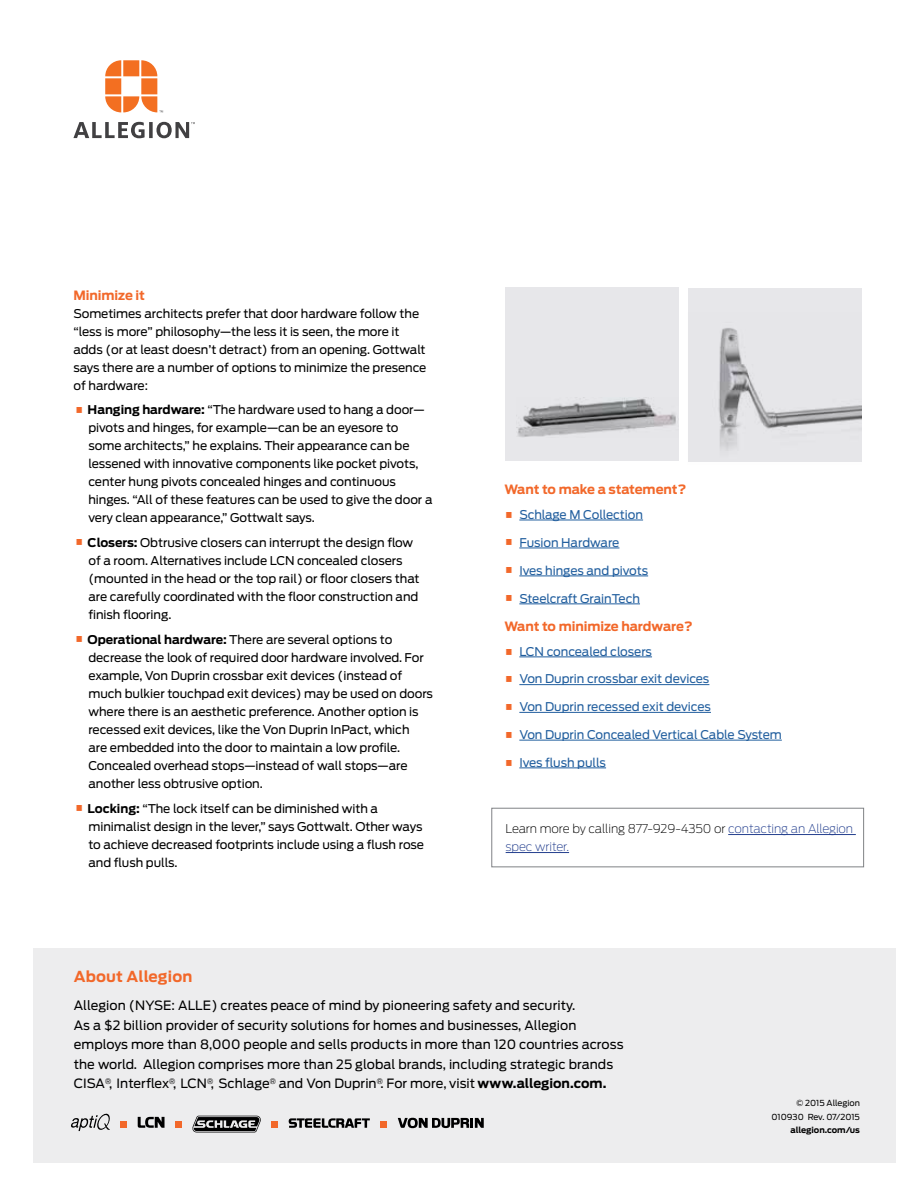
<style>
.page{position:relative;width:918px;height:1188px;background:#fff}
.page>*{position:absolute;margin:0;border:0;box-sizing:border-box;transform-origin:0 0}
.t1{font:33px/27.8px "Antenna";color:#f2682a;text-align:justify}
.t2{font:700 15px "Antenna";letter-spacing:.01em;color:#f2682a}
.t3{font:12.75px/19.5px "Antenna";letter-spacing:.005em;color:#000}
.t4{font:700 12.75px "Antenna";letter-spacing:-.005em;color:#f2682a}
.t5{font:12px/18px "Antenna";letter-spacing:-.005em;color:#000}
.t6{font:12px "Antenna";letter-spacing:-.005em;color:#215e9e}
.t7{font:200 12px/18px "Antenna";letter-spacing:-.01em;color:#000}
.t8{font:8.25px/13.5px "Antenna";color:#000;text-align:right}
.t9{font:700 8.25px "Antenna";color:#000}
.s1{font-size:33px;color:#f2682a}
.s2{font-weight:700}
.s3{color:#25408f}
</style>
<div class="page">
<svg style="left:105px;top:60px;width:58px;height:52px"></svg>
<svg style="left:73px;top:122px;width:122px;height:16px"></svg>
<div style="left:33px;top:948px;width:863px;height:214px;background:#ededee"></div>
<svg style="left:138px;top:1117px;width:27px;height:11px"></svg>
<div style="left:120px;top:1121px;width:7px;height:7px;background:#f2682a"></div>
<div style="left:175px;top:1121px;width:7px;height:7px;background:#f2682a"></div>
<svg style="left:398px;top:1118px;width:86px;height:11px"></svg>
<svg style="left:192px;top:1116px;width:69px;height:17px"></svg>
<svg style="left:71px;top:1113px;width:39px;height:19px"></svg>
<svg style="left:289px;top:1118px;width:81px;height:10px"></svg>
<div style="left:271px;top:1121px;width:7px;height:7px;background:#f2682a"></div>
<div style="left:380px;top:1121px;width:7px;height:7px;background:#f2682a"></div>
<hr style="left:519px;top:520px;width:124px;height:1px;background:#215e9e">
<hr style="left:519px;top:548px;width:100px;height:1px;background:#215e9e">
<hr style="left:519px;top:576px;width:129px;height:1px;background:#215e9e">
<hr style="left:519px;top:604px;width:121px;height:1px;background:#215e9e">
<hr style="left:519px;top:657px;width:133px;height:1px;background:#215e9e">
<hr style="left:519px;top:684px;width:190px;height:1px;background:#215e9e">
<hr style="left:519px;top:712px;width:192px;height:1px;background:#215e9e">
<hr style="left:519px;top:740px;width:263px;height:1px;background:#215e9e">
<hr style="left:519px;top:768px;width:87px;height:1px;background:#215e9e">
<div style="left:688px;top:288px;width:174px;height:174px;background:#e7e7ea"></div>
<img style="left:718px;top:328px;width:144px;height:123px">
<div style="left:505px;top:287px;width:174px;height:174px;background:#e7e7ea"></div>
<img style="left:516px;top:398px;width:160px;height:39px">
<hr style="left:728px;top:834px;width:128px;height:1px;background:#25408f">
<hr style="left:506px;top:852px;width:63px;height:1px;background:#25408f">
<div style="left:491px;top:808px;width:373px;height:59px;border:1px solid #808285"></div>
<p class="t4" style="left:73px;top:287px;width:73px">Minimize it</p>
<p class="t5" style="left:73px;top:304px;width:355px">Sometimes architects prefer that door hardware follow the “less is more” philosophy—the less it is seen, the more it adds (or at least doesn’t detract) from an opening. Gottwalt says there are a number of options to minimize the presence of hardware:</p>
<p class="t5" style="left:88px;top:401px;width:346px;text-indent:-15px"><span class="s1">•</span> <span class="s2">Hanging hardware:</span> “The hardware used to hang a door— pivots and hinges, for example—can be an eyesore to some architects,” he explains. Their appearance can be lessened with innovative components like pocket pivots, center hung pivots concealed hinges and continuous hinges. “All of these features can be used to give the door a very clean appearance,” Gottwalt says.</p>
<p class="t5" style="left:88px;top:534px;width:333px;text-indent:-15px"><span class="s1">•</span> <span class="s2">Closers:</span> Obtrusive closers can interrupt the design flow of a room. Alternatives include LCN concealed closers (mounted in the head or the top rail) or floor closers that are carefully coordinated with the floor construction and finish flooring.</p>
<p class="t5" style="left:88px;top:631px;width:346px;text-indent:-15px"><span class="s1">•</span> <span class="s2">Operational hardware:</span> There are several options to decrease the look of required door hardware involved. For example, Von Duprin crossbar exit devices (instead of much bulkier touchpad exit devices) may be used on doors where there is an aesthetic preference. Another option is recessed exit devices, like the Von Duprin InPact, which<br>are embedded into the door to maintain a low profile.<br>Concealed overhead stops—instead of wall stops—are another less obtrusive option.</p>
<p class="t5" style="left:88px;top:799px;width:337px;text-indent:-15px"><span class="s1">•</span> <span class="s2">Locking:</span> “The lock itself can be diminished with a minimalist design in the lever,” says Gottwalt. Other ways to achieve decreased footprints include using a flush rose and flush pulls.</p>
<p class="t4" style="left:504px;top:482px;width:183px">Want to make a statement?</p>
<p class="t6" style="left:519px;top:507px;width:125px">Schlage M Collection</p>
<p class="t6" style="left:519px;top:535px;width:102px">Fusion Hardware</p>
<p class="t6" style="left:519px;top:563px;width:130px">Ives hinges and pivots</p>
<p class="t6" style="left:519px;top:591px;width:122px">Steelcraft GrainTech</p>
<p class="t4" style="left:504px;top:619px;width:190px">Want to minimize hardware?</p>
<p class="t6" style="left:519px;top:644px;width:134px">LCN concealed closers</p>
<p class="t6" style="left:519px;top:672px;width:192px">Von Duprin crossbar exit devices</p>
<p class="t6" style="left:519px;top:700px;width:193px">Von Duprin recessed exit devices</p>
<p class="t6" style="left:519px;top:728px;width:264px">Von Duprin Concealed Vertical Cable System</p>
<p class="t6" style="left:519px;top:755px;width:88px">Ives flush pulls</p>
<h1 class="t1" style="left:503px;top:499px;width:13px">• • • •</h1>
<h1 class="t1" style="left:503px;top:636px;width:13px">• • • • •</h1>
<p class="t7" style="left:506px;top:820px;width:349px">Learn more by calling 877-929-4350 or <span class="s3">contacting an Allegion spec writer.</span></p>
<p class="t2" style="left:74px;top:967px;width:120px">About Allegion</p>
<p class="t3" style="left:74px;top:996px;width:551px">Allegion (NYSE: ALLE) creates peace of mind by pioneering safety and security.<br>As a $2 billion provider of security solutions for homes and businesses, Allegion employs more than 8,000 people and sells products in more than 120 countries across the world. Allegion comprises more than 25 global brands, including strategic brands CISA<sup>®</sup>, Interflex<sup>®</sup>, LCN<sup>®</sup>, Schlage<sup>®</sup> and Von Duprin<sup>®</sup>. For more, visit <span class="s2">www.allegion.com.</span></p>
<p class="t8" style="left:772px;top:1097px;width:90px">© 2015 Allegion<br>010930 Rev. 07/2015</p>
<p class="t9" style="left:790px;top:1125px;width:71px">allegion.com/us</p>
</div>
